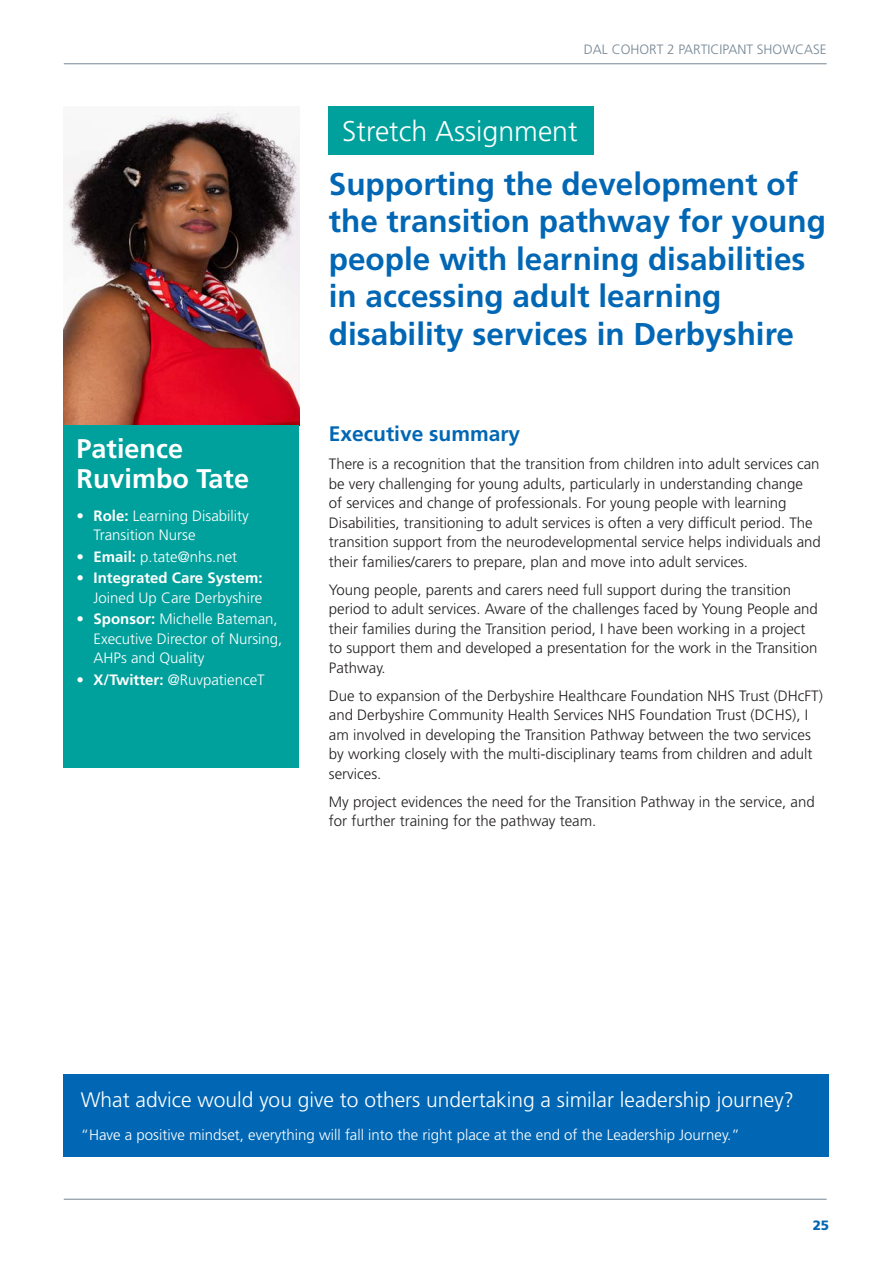
<style>
.page{position:relative;width:893px;height:1263px;background:#fff}
.page>*{position:absolute;margin:0;border:0;box-sizing:border-box;transform-origin:0 0}
.B_Heading{font:700 31.5px/37.5px "Frutiger LT Std";color:#0167b4}
.B_Heading-2{font:300 28.5px "Frutiger LT Std";color:#fff}
.Name{font:700 27px/30px "Frutiger LT Std";color:#fff}
.Body_Text{font:300 21px "Frutiger LT Std";color:#fff}
.B_Heading-3{font:700 21px "Frutiger LT Std";color:#0167b4}
.Body_Text-2{font:300 15px/19.5px "Frutiger LT Std";color:#231f20}
.Body_Text-3{font:300 15px/19.5px "Frutiger LT Std";color:#fff}
.t1{font:300 13.5px "Frutiger LT Std";color:#748593}
.t2{font:900 13.5px "Frutiger LT Std";color:#0167b4}
.s1{font-weight:700}
</style>
<div class="page">
<hr style="left:64px;top:1199px;width:763px;height:1px;background:#748593">
<hr style="left:64px;top:63px;width:763px;height:1px;background:#748593">
<img style="left:64px;top:110px;width:235px;height:315px">
<div style="left:64px;top:425px;width:235px;height:342px;background:#00a19c"></div>
<div style="left:64px;top:1075px;width:765px;height:82px;background:#0167b4"></div>
<div style="left:329px;top:106px;width:265px;height:49px;background:#00a19c"></div>
<p class="t1" style="left:584px;top:41px;width:244px">DAL COHORT 2 PARTICIPANT SHOWCASE</p>
<p class="B_Heading-2" style="left:342px;top:115px;width:237px">Stretch Assignment</p>
<p class="Name" style="left:77px;top:434px;width:174px">Patience<br>Ruvimbo Tate</p>
<p class="Body_Text-3" style="left:94px;top:506px;width:157px;text-indent:-17px">• <span class="s1">Role:</span> Learning Disability<br>Transition Nurse</p>
<p class="Body_Text-3" style="left:77px;top:547px;width:162px">• <span class="s1">Email:</span> p.tate@nhs.net</p>
<p class="Body_Text-3" style="left:77px;top:569px;width:187px;text-align:right">• <span class="s1">Integrated Care System:<br></span>Joined Up Care Derbyshire</p>
<p class="Body_Text-3" style="left:94px;top:610px;width:190px;text-indent:-17px">• <span class="s1">Sponsor:</span> Michelle Bateman,<br>Executive Director of Nursing,<br>AHPs and Quality</p>
<p class="Body_Text-3" style="left:77px;top:670px;width:190px">• <span class="s1">X/Twitter:</span> @RuvpatienceT</p>
<p class="B_Heading" style="left:329px;top:165px;width:499px">Supporting the development of the transition pathway for young people with learning disabilities in accessing adult learning disability services in Derbyshire</p>
<p class="B_Heading-3" style="left:329px;top:421px;width:193px">Executive summary</p>
<p class="Body_Text-2" style="left:329px;top:454px;width:494px">There is a recognition that the transition from children into adult services can be very challenging for young adults, particularly in understanding change<br>of services and change of professionals. For young people with learning Disabilities, transitioning to adult services is often a very difficult period. The transition support from the neurodevelopmental service helps individuals and their families/carers to prepare, plan and move into adult services.</p>
<p class="Body_Text-2" style="left:329px;top:580px;width:491px">Young people, parents and carers need full support during the transition period to adult services. Aware of the challenges faced by Young People and their families during the Transition period, I have been working in a project to support them and developed a presentation for the work in the Transition Pathway.</p>
<p class="Body_Text-2" style="left:329px;top:686px;width:496px">Due to expansion of the Derbyshire Healthcare Foundation NHS Trust (DHcFT) and Derbyshire Community Health Services NHS Foundation Trust (DCHS), I am involved in developing the Transition Pathway between the two services by working closely with the multi-disciplinary teams from children and adult services.</p>
<p class="Body_Text-2" style="left:329px;top:792px;width:487px">My project evidences the need for the Transition Pathway in the service, and for further training for the pathway team.</p>
<p class="Body_Text" style="left:81px;top:1088px;width:715px">What advice would you give to others undertaking a similar leadership journey?</p>
<p class="Body_Text-3" style="left:81px;top:1125px;width:660px">“Have a positive mindset, everything will fall into the right place at the end of the Leadership Journey.”</p>
<p class="t2" style="left:813px;top:1216px;width:18px">25</p>
</div>
